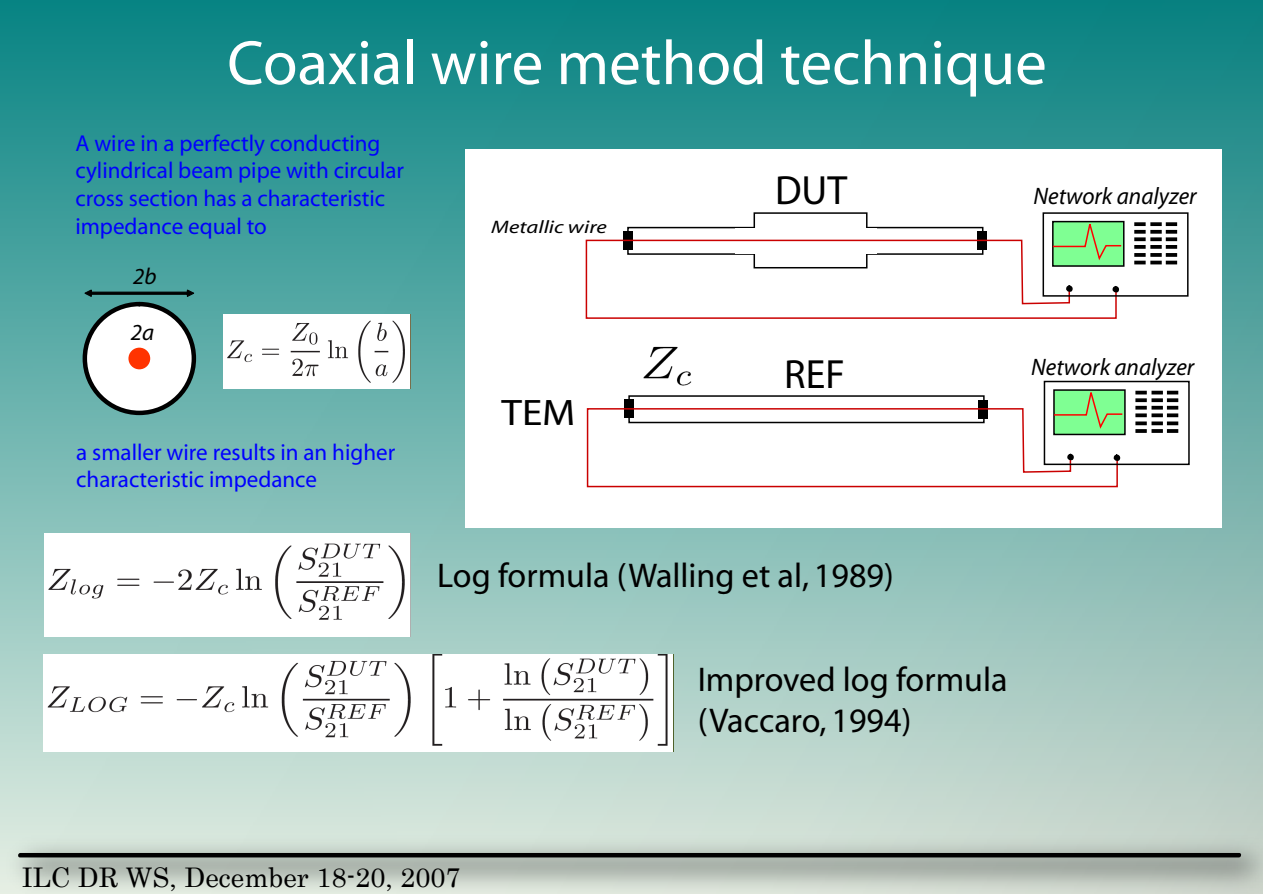
<style>
.page{position:relative;width:1263px;height:894px;background:#fff}
.page>*{position:absolute;margin:0;border:0;box-sizing:border-box;transform-origin:0 0}
.t1{font:63px "Myriad";color:#fff}
.t2{font:40.95px "Myriad";color:#000}
.t3{font:36.9px "Myriad";color:#000;scale:1.11 1}
.t4{font:34.35px/41.1px "Myriad";color:#000}
.t5{font:27px "Century";color:#000}
.t6{font:italic 23.85px "Myriad";color:#000}
.t7{font:23.1px/27.6px "Myriad";color:#00f}
.t8{font:italic 23.1px "Myriad";color:#000}
.t9{font:italic 18.15px "Myriad";color:#000;scale:1.26 1}
</style>
<div class="page">
<img style="left:0;top:0;width:1263px;height:830px">
<img style="left:0;top:830px;width:1263px;height:63px">
<svg style="left:17px;top:852px;width:1225px;height:5px;background:#242725"></svg>
<div style="left:465px;top:149px;width:756px;height:378px;background:#fff"></div>
<div style="left:753px;top:212px;width:114px;height:56px;background:#fff;border:2px solid #000"></div>
<div style="left:1042px;top:212px;width:146px;height:84px;border:2px solid #000"></div>
<svg style="left:1134px;top:237px;width:12px;height:4px"></svg>
<svg style="left:1134px;top:245px;width:12px;height:4px"></svg>
<svg style="left:1134px;top:222px;width:12px;height:4px"></svg>
<svg style="left:1134px;top:253px;width:12px;height:4px"></svg>
<svg style="left:1134px;top:260px;width:12px;height:4px"></svg>
<svg style="left:1150px;top:237px;width:12px;height:4px"></svg>
<svg style="left:1150px;top:245px;width:12px;height:4px"></svg>
<svg style="left:1150px;top:222px;width:12px;height:4px"></svg>
<svg style="left:1150px;top:253px;width:12px;height:4px"></svg>
<svg style="left:1150px;top:260px;width:12px;height:4px"></svg>
<svg style="left:1134px;top:230px;width:43px;height:3px"></svg>
<svg style="left:1166px;top:237px;width:11px;height:4px"></svg>
<svg style="left:1166px;top:245px;width:11px;height:4px"></svg>
<svg style="left:1166px;top:222px;width:11px;height:4px"></svg>
<svg style="left:1166px;top:253px;width:11px;height:4px"></svg>
<svg style="left:1166px;top:260px;width:11px;height:4px"></svg>
<svg style="left:585px;top:218px;width:538px;height:101px"></svg>
<div style="left:1044px;top:380px;width:146px;height:85px;border:2px solid #000"></div>
<svg style="left:1124px;top:389px;width:2px;height:46px"></svg>
<svg style="left:1135px;top:398px;width:12px;height:4px"></svg>
<svg style="left:1135px;top:405px;width:12px;height:4px"></svg>
<svg style="left:1135px;top:413px;width:12px;height:4px"></svg>
<svg style="left:1135px;top:390px;width:12px;height:4px"></svg>
<svg style="left:1135px;top:421px;width:12px;height:4px"></svg>
<svg style="left:1151px;top:398px;width:12px;height:4px"></svg>
<svg style="left:1151px;top:405px;width:12px;height:4px"></svg>
<svg style="left:1151px;top:413px;width:12px;height:4px"></svg>
<svg style="left:1151px;top:390px;width:12px;height:4px"></svg>
<svg style="left:1151px;top:421px;width:12px;height:4px"></svg>
<svg style="left:1167px;top:398px;width:11px;height:4px"></svg>
<svg style="left:1167px;top:405px;width:11px;height:4px"></svg>
<svg style="left:1167px;top:413px;width:11px;height:4px"></svg>
<svg style="left:1167px;top:390px;width:11px;height:4px"></svg>
<svg style="left:1167px;top:421px;width:11px;height:4px"></svg>
<svg style="left:1135px;top:429px;width:43px;height:3px"></svg>
<svg style="left:586px;top:386px;width:538px;height:102px"></svg>
<img style="left:638px;top:346px;width:57px;height:41px">
<div style="left:695px;top:334px;width:25px;height:57px;background:#fff"></div>
<img style="left:44px;top:533px;width:366px;height:103px">
<img style="left:43px;top:654px;width:631px;height:97px">
<div style="left:85px;top:304px;width:109px;height:109px;background:#fff;border-radius:50%"></div>
<div style="left:83px;top:302px;width:113px;height:113px;border:4px solid #000;border-radius:50%"></div>
<div style="left:128px;top:347px;width:22px;height:22px;background:#f30;border-radius:50%"></div>
<svg style="left:84px;top:289px;width:111px;height:8px"></svg>
<img style="left:223px;top:314px;width:187px;height:74px">
<h1 class="t1" style="left:227px;top:32px;width:821px">Coaxial wire method technique</h1>
<p class="t7" style="left:75px;top:130px;width:330px">A wire in a perfectly conducting cylindrical beam pipe with circular cross section has a characteristic impedance equal to</p>
<p class="t8" style="left:133px;top:264px;width:25px">2b</p>
<p class="t8" style="left:131px;top:321px;width:25px">2a</p>
<p class="t7" style="left:76px;top:439px;width:320px">a smaller wire results in an higher characteristic impedance</p>
<p class="t9" style="left:491px;top:218px;width:93px">Metallic wire</p>
<h3 class="t3" style="left:501px;top:394px;width:68px">TEM</h3>
<h2 class="t2" style="left:775px;top:170px;width:74px">DUT</h2>
<h2 class="t2" style="left:784px;top:354px;width:62px">REF</h2>
<p class="t6" style="left:1033px;top:184px;width:165px">Network analyzer</p>
<p class="t6" style="left:1031px;top:355px;width:165px">Network analyzer</p>
<h3 class="t4" style="left:437px;top:556px;width:458px">Log formula (Walling et al, 1989)</h3>
<h3 class="t4" style="left:698px;top:660px;width:311px">Improved log formula (Vaccaro, 1994)</h3>
<p class="t5" style="left:22px;top:853px;width:440px">ILC DR WS, December 18-20, 2007</p>
</div>
